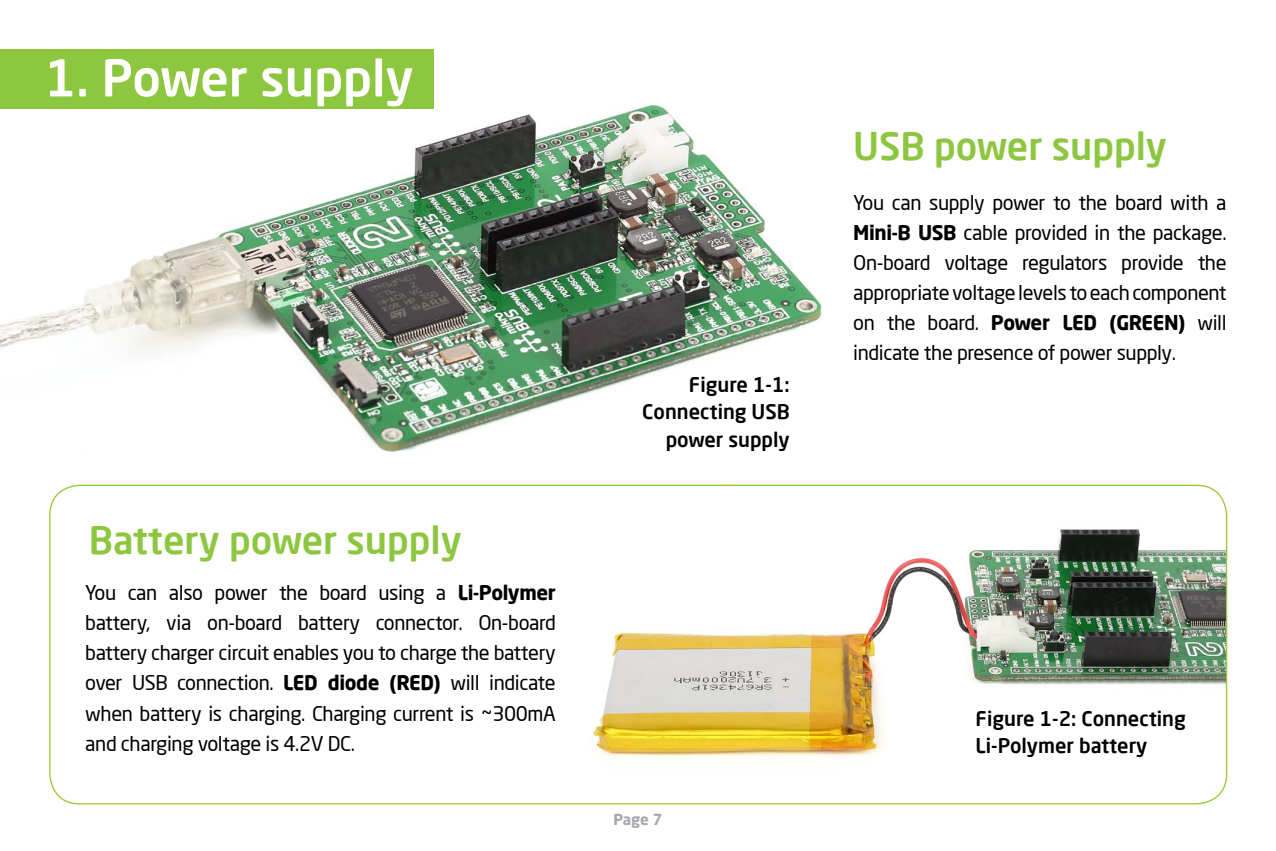
<style>
.page{position:relative;width:1276px;height:851px;background:#fff}
.page>*{position:absolute;margin:0;border:0;box-sizing:border-box;transform-origin:0 0}
.t1{font:500 50px "Neo Sans Pro";color:#fff}
.t2{font:500 37.5px "Neo Sans Pro";color:#8dc63f}
.t3{font:20px/30px "Neo Sans Pro";letter-spacing:-.02em;color:#000;text-align:justify}
.t4{font:500 20px/27.5px "Neo Sans Pro";color:#000;text-align:right}
.t5{font:700 15px "Neo Sans Pro";color:#a7a9ac}
.s1{font-weight:700}
</style>
<div class="page">
<img style="left:0;top:71px;width:822px;height:438px">
<div style="left:0;top:50px;width:433px;height:59px;background:#8dc63f"></div>
<img style="left:563px;top:486px;width:663px;height:317px">
<h1 class="t1" style="left:45px;top:46px;width:370px">1. Power supply</h1>
<h2 class="t2" style="left:89px;top:516px;width:374px">Battery power supply</h2>
<p class="t3" style="left:85px;top:577px;width:472px">You can also power the board using a <span class="s1">Li-Polymer </span>battery, via on-board battery connector. On-board battery charger circuit enables you to charge the battery over USB connection. <span class="s1">LED diode (RED)</span> will indicate when battery is charging. Charging current is ~300mA and charging voltage is 4.2V DC.</p>
<p class="t4" style="left:642px;top:370px;width:149px">Figure 1-1:<br>Connecting USB power supply</p>
<p class="t5" style="left:613px;top:809px;width:51px">Page 7</p>
<h2 class="t2" style="left:853px;top:122px;width:315px">USB power supply</h2>
<p class="t3" style="left:853px;top:187px;width:375px">You can supply power to the board with a <span class="s1">Mini-B USB</span> cable provided in the package.<br>On-board voltage regulators provide the appropriate voltage levels to each component on the board. <span class="s1">Power LED (GREEN)</span> will indicate the presence of power supply.</p>
<p class="t4" style="left:975px;top:703px;width:212px;text-align:left">Figure 1-2: Connecting<br>Li-Polymer battery</p>
</div>
